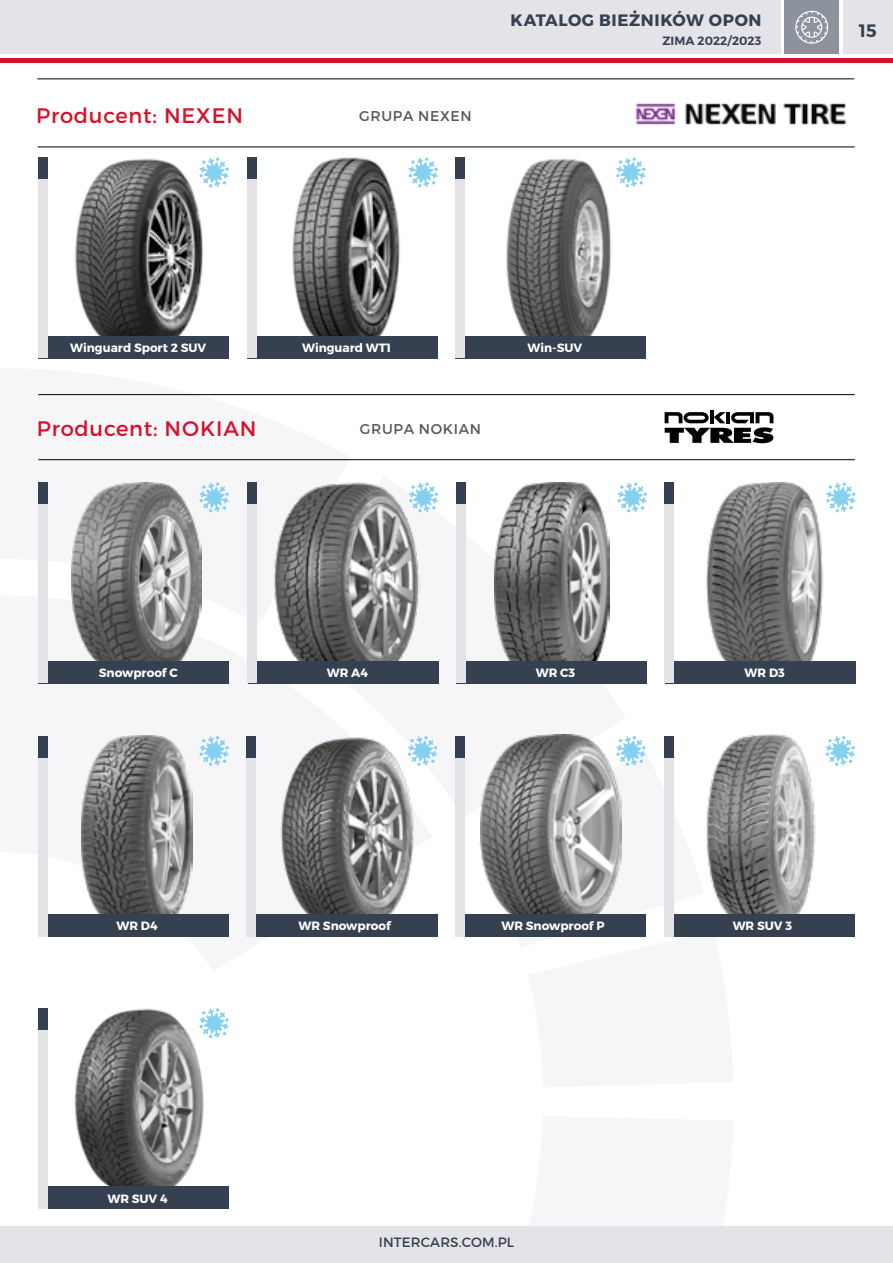
<style>
.page{position:relative;width:893px;height:1263px;background:#fff}
.page>*{position:absolute;margin:0;border:0;box-sizing:border-box;transform-origin:0 0}
.t1{font:21px "Montserrat";letter-spacing:.035em;color:#d5112b}
.t2{font:600 18px "Montserrat";color:#354050}
.t3{font:700 16.5px "Montserrat";letter-spacing:.035em;color:#354050}
.t4{font:14.25px "Montserrat";letter-spacing:.045em;color:#575756}
.t5{font:13.5px "Montserrat";letter-spacing:.01em;color:#354050}
.t6{font:700 12px "Montserrat";color:#fff}
.t7{font:600 12px "Montserrat";color:#354050}
</style>
<div class="page">
<svg style="left:420px;top:482px;width:206px;height:336px;fill:#f6f5f7"></svg>
<svg style="left:38px;top:395px;width:313px;height:200px;fill:#f6f5f7"></svg>
<svg style="left:38px;top:595px;width:394px;height:342px;fill:#f6f5f7"></svg>
<div style="left:0;top:0;width:780px;height:54px;background:#e4e3e8"></div>
<div style="left:0;top:1226px;width:893px;height:37px;background:#e4e3e8"></div>
<div style="left:843px;top:0;width:50px;height:54px;background:#e4e3e8"></div>
<div style="left:0;top:58px;width:893px;height:5px;background:#d5112b"></div>
<div style="left:784px;top:0;width:55px;height:54px;background:#8c929e"></div>
<svg style="left:795px;top:11px;width:33px;height:33px"></svg>
<hr style="left:37px;top:79px;width:817px;height:1px;background:#000">
<hr style="left:38px;top:147px;width:817px;height:1px;background:#000">
<img style="left:635px;top:103px;width:212px;height:22px">
<img style="left:74px;top:158px;width:130px;height:178px">
<div style="left:38px;top:157px;width:9px;height:23px;background:#354050"></div>
<div style="left:39px;top:336px;width:190px;height:22px;background:#354050"></div>
<div style="left:38px;top:180px;width:9px;height:178px;background:#e4e3e8"></div>
<svg style="left:199px;top:157px;width:30px;height:30px"></svg>
<img style="left:506px;top:159px;width:106px;height:177px">
<div style="left:455px;top:157px;width:9px;height:23px;background:#354050"></div>
<div style="left:455px;top:336px;width:191px;height:22px;background:#354050"></div>
<div style="left:455px;top:180px;width:9px;height:178px;background:#e4e3e8"></div>
<svg style="left:616px;top:157px;width:30px;height:30px"></svg>
<img style="left:292px;top:157px;width:108px;height:179px">
<div style="left:247px;top:157px;width:9px;height:23px;background:#354050"></div>
<div style="left:248px;top:336px;width:190px;height:22px;background:#354050"></div>
<div style="left:247px;top:180px;width:9px;height:178px;background:#e4e3e8"></div>
<svg style="left:408px;top:157px;width:30px;height:30px"></svg>
<img style="left:71px;top:482px;width:131px;height:179px">
<div style="left:38px;top:482px;width:9px;height:23px;background:#354050"></div>
<div style="left:39px;top:661px;width:190px;height:22px;background:#354050"></div>
<div style="left:38px;top:505px;width:9px;height:178px;background:#e4e3e8"></div>
<svg style="left:199px;top:482px;width:30px;height:30px"></svg>
<hr style="left:38px;top:459px;width:817px;height:1px;background:#000">
<hr style="left:38px;top:394px;width:817px;height:1px;background:#000">
<hr style="left:710px;top:410px;width:4px;height:13px;background:#000">
<svg style="left:665px;top:412px;width:108px;height:31px"></svg>
<img style="left:706px;top:482px;width:150px;height:194px">
<div style="left:665px;top:482px;width:9px;height:23px;background:#354050"></div>
<div style="left:665px;top:661px;width:190px;height:22px;background:#354050"></div>
<div style="left:665px;top:505px;width:9px;height:178px;background:#e4e3e8"></div>
<img style="left:272px;top:482px;width:148px;height:179px">
<div style="left:248px;top:482px;width:9px;height:23px;background:#354050"></div>
<div style="left:248px;top:661px;width:190px;height:22px;background:#354050"></div>
<div style="left:248px;top:505px;width:9px;height:178px;background:#e4e3e8"></div>
<img style="left:494px;top:482px;width:115px;height:179px">
<div style="left:456px;top:482px;width:9px;height:23px;background:#354050"></div>
<div style="left:457px;top:661px;width:190px;height:22px;background:#354050"></div>
<div style="left:456px;top:505px;width:9px;height:178px;background:#e4e3e8"></div>
<svg style="left:409px;top:482px;width:29px;height:30px"></svg>
<svg style="left:617px;top:482px;width:30px;height:30px"></svg>
<svg style="left:826px;top:482px;width:29px;height:30px"></svg>
<img style="left:733px;top:734px;width:83px;height:180px">
<div style="left:665px;top:914px;width:190px;height:23px;background:#354050"></div>
<img style="left:248px;top:734px;width:189px;height:180px">
<div style="left:247px;top:736px;width:9px;height:22px;background:#354050"></div>
<div style="left:247px;top:914px;width:190px;height:23px;background:#354050"></div>
<div style="left:247px;top:758px;width:9px;height:179px;background:#e4e3e8"></div>
<div style="left:455px;top:736px;width:9px;height:22px;background:#354050"></div>
<div style="left:455px;top:914px;width:191px;height:23px;background:#354050"></div>
<div style="left:455px;top:758px;width:9px;height:179px;background:#e4e3e8"></div>
<svg style="left:408px;top:736px;width:29px;height:30px"></svg>
<svg style="left:477px;top:736px;width:256px;height:201px"></svg>
<svg style="left:825px;top:736px;width:30px;height:30px"></svg>
<img style="left:82px;top:736px;width:111px;height:178px">
<div style="left:38px;top:736px;width:9px;height:22px;background:#354050"></div>
<div style="left:39px;top:914px;width:190px;height:23px;background:#354050"></div>
<div style="left:38px;top:758px;width:9px;height:179px;background:#e4e3e8"></div>
<svg style="left:199px;top:736px;width:30px;height:30px"></svg>
<img style="left:61px;top:1008px;width:146px;height:179px">
<div style="left:38px;top:1008px;width:9px;height:22px;background:#354050"></div>
<div style="left:39px;top:1187px;width:190px;height:22px;background:#354050"></div>
<div style="left:38px;top:1030px;width:9px;height:179px;background:#e4e3e8"></div>
<svg style="left:199px;top:1008px;width:30px;height:30px"></svg>
<h1 class="t1" style="left:36px;top:103px;width:208px">Producent: NEXEN</h1>
<p class="t4" style="left:359px;top:107px;width:114px">GRUPA NEXEN</p>
<h3 class="t3" style="left:511px;top:10px;width:252px">KATALOG BIEŻNIKÓW OPON</h3>
<p class="t7" style="left:662px;top:34px;width:101px">ZIMA 2022/2023</p>
<p class="t6" style="left:70px;top:340px;width:138px">Winguard Sport 2 SUV</p>
<p class="t6" style="left:302px;top:340px;width:91px">Winguard WT1</p>
<p class="t6" style="left:527px;top:340px;width:56px">Win-SUV</p>
<h1 class="t1" style="left:37px;top:415px;width:221px">Producent: NOKIAN</h1>
<p class="t4" style="left:360px;top:420px;width:123px">GRUPA NOKIAN</p>
<h2 class="t2" style="left:859px;top:19px;width:19px">15</h2>
<p class="t6" style="left:99px;top:665px;width:80px">Snowproof C</p>
<p class="t6" style="left:327px;top:665px;width:43px">WR A4</p>
<p class="t6" style="left:536px;top:665px;width:41px">WR C3</p>
<p class="t6" style="left:745px;top:665px;width:42px">WR D3</p>
<p class="t6" style="left:116px;top:919px;width:43px">WR D4</p>
<p class="t6" style="left:299px;top:919px;width:94px">WR Snowproof</p>
<p class="t6" style="left:501px;top:919px;width:105px">WR Snowproof P</p>
<p class="t6" style="left:733px;top:919px;width:61px">WR SUV 3</p>
<p class="t6" style="left:107px;top:1191px;width:62px">WR SUV 4</p>
<p class="t5" style="left:379px;top:1234px;width:137px">INTERCARS.COM.PL</p>
</div>
